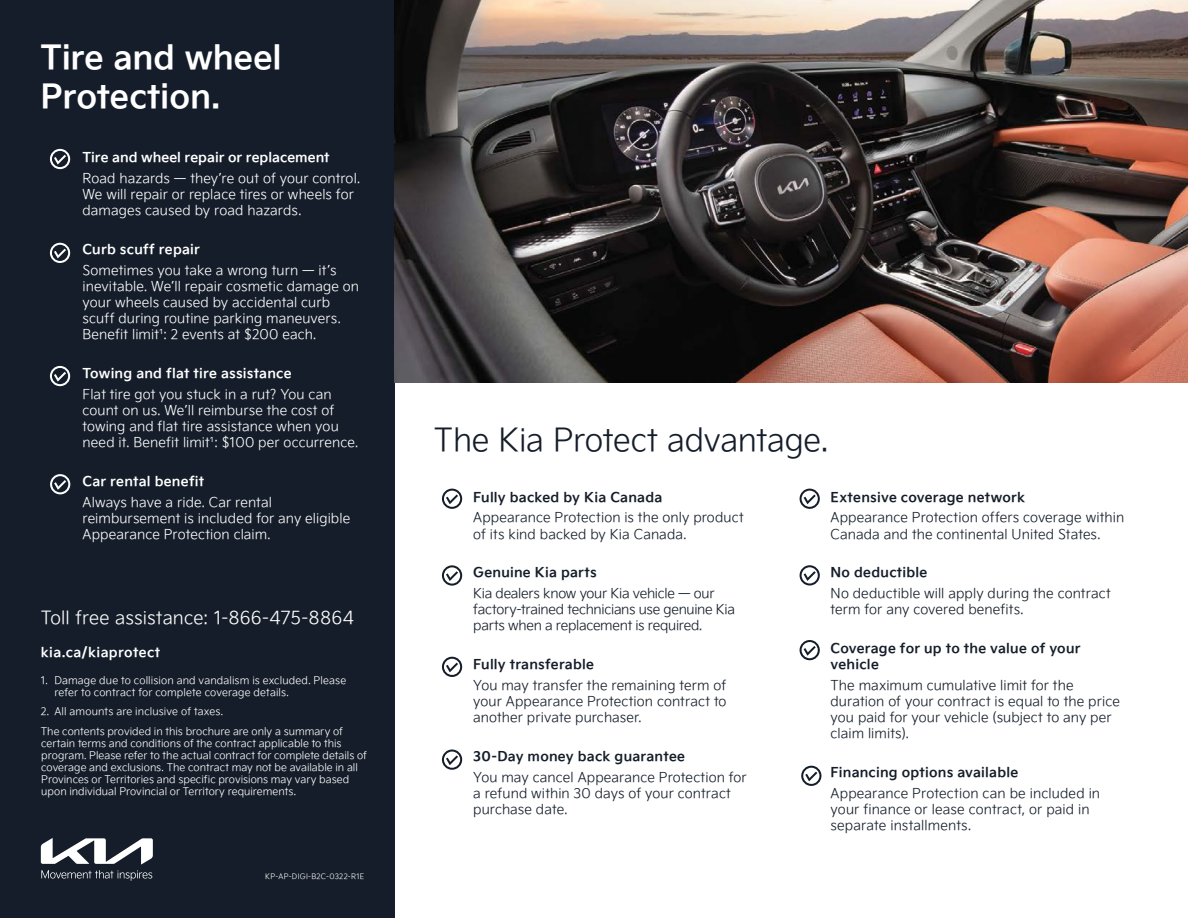
<style>
.page{position:relative;width:1188px;height:918px;background:#fff}
.page>*{position:absolute;margin:0;border:0;box-sizing:border-box;transform-origin:0 0}
.t1{font:33px/39.6px "Kia Signature OTF Bold";color:#fff}
.t2{font:31.5px "Kia Signature OTF Light";letter-spacing:-.01em;color:#141d29}
.t3{font:18px "Kia Signature OTF Light";letter-spacing:.01em;color:#fff}
.t4{font:13.5px/16.2px "Kia Signature OTF Light";letter-spacing:.01em;color:#141d29}
.t5{font:13.5px/16.2px "Kia Signature OTF Light";letter-spacing:.01em;color:#fff}
.t6{font:13.5px/16.2px "Kia Signature OTF Bold";letter-spacing:.02em;color:#141d29}
.t7{font:13.5px "Kia Signature OTF Bold";letter-spacing:.015em;color:#fff}
.t8{font:13.5px/16.2px "Kia Signature OTF Light";letter-spacing:-.02em;color:#141d29}
.t9{font:10.5px/12px "Kia Signature OTF Light";letter-spacing:.005em;color:#fff}
.t10{font:7.5px "Kia Signature OTF Light";letter-spacing:.04em;color:#fff}
</style>
<div class="page">
<div style="left:0;top:0;width:394px;height:918px;background:#141d29"></div>
<img style="left:394px;top:0;width:794px;height:383px">
<svg style="left:41px;top:870px;width:111px;height:11px"></svg>
<svg style="left:41px;top:838px;width:112px;height:26px"></svg>
<svg style="left:801px;top:766px;width:20px;height:20px"></svg>
<svg style="left:800px;top:640px;width:20px;height:20px"></svg>
<svg style="left:800px;top:565px;width:20px;height:21px"></svg>
<svg style="left:800px;top:489px;width:20px;height:20px"></svg>
<svg style="left:442px;top:750px;width:20px;height:20px"></svg>
<svg style="left:442px;top:657px;width:20px;height:20px"></svg>
<svg style="left:442px;top:565px;width:20px;height:21px"></svg>
<svg style="left:442px;top:489px;width:20px;height:20px"></svg>
<svg style="left:50px;top:149px;width:20px;height:20px"></svg>
<svg style="left:50px;top:243px;width:20px;height:20px"></svg>
<svg style="left:50px;top:366px;width:20px;height:20px"></svg>
<svg style="left:50px;top:474px;width:20px;height:20px"></svg>
<h1 class="t1" style="left:40px;top:35px;width:243px">Tire and wheel<br>Protection.</h1>
<p class="t7" style="left:82px;top:147px;width:249px">Tire and wheel repair or replacement</p>
<p class="t5" style="left:82px;top:169px;width:279px">Road hazards — they’re out of your control.<br>We will repair or replace tires or wheels for damages caused by road hazards.</p>
<p class="t7" style="left:82px;top:239px;width:119px">Curb scuff repair</p>
<p class="t5" style="left:82px;top:261px;width:278px">Sometimes you take a wrong turn — it’s inevitable. We’ll repair cosmetic damage on your wheels caused by accidental curb scuff during routine parking maneuvers.<br>Benefit limit¹: 2 events at $200 each.</p>
<p class="t7" style="left:82px;top:363px;width:211px">Towing and flat tire assistance</p>
<p class="t5" style="left:82px;top:385px;width:277px">Flat tire got you stuck in a rut? You can count on us. We’ll reimburse the cost of towing and flat tire assistance when you need it. Benefit limit¹: $100 per occurrence.</p>
<p class="t7" style="left:82px;top:471px;width:123px">Car rental benefit</p>
<p class="t5" style="left:82px;top:493px;width:269px">Always have a ride. Car rental reimbursement is included for any eligible<br>Appearance Protection claim.</p>
<h3 class="t3" style="left:41px;top:604px;width:315px">Toll free assistance: 1-866-475-8864</h3>
<p class="t7" style="left:41px;top:642px;width:121px">kia.ca/kiaprotect</p>
<p class="t9" style="left:54px;top:673px;width:293px;text-indent:-14px">1. Damage due to collision and vandalism is excluded. Please refer to contract for complete coverage details.</p>
<p class="t9" style="left:41px;top:701px;width:304px;line-height:19.5px">2. All amounts are inclusive of taxes.<br>The contents provided in this brochure are only a summary of</p>
<p class="t9" style="left:41px;top:736px;width:327px">certain terms and conditions of the contract applicable to this program. Please refer to the actual contract for complete details of coverage and exclusions. The contract may not be available in all Provinces or Territories and specific provisions may vary based upon individual Provincial or Territory requirements.</p>
<p class="t10" style="left:265px;top:871px;width:100px">KP-AP-DIGI-B2C-0322-R1E</p>
<h2 class="t2" style="left:434px;top:418px;width:396px">The Kia Protect advantage.</h2>
<p class="t6" style="left:473px;top:488px;width:191px">Fully backed by Kia Canada</p>
<p class="t4" style="left:473px;top:509px;width:272px">Appearance Protection is the only product of its kind backed by Kia Canada.</p>
<p class="t6" style="left:473px;top:564px;width:125px">Genuine Kia parts</p>
<p class="t8" style="left:473px;top:584px;width:263px">Kia dealers know your Kia vehicle — our factory-trained technicians use genuine Kia parts when a replacement is required.</p>
<p class="t6" style="left:473px;top:655px;width:122px">Fully transferable</p>
<p class="t4" style="left:473px;top:676px;width:255px;text-align:justify">You may transfer the remaining term of your Appearance Protection contract to another private purchaser.</p>
<p class="t6" style="left:473px;top:747px;width:213px">30-Day money back guarantee</p>
<p class="t4" style="left:473px;top:768px;width:275px">You may cancel Appearance Protection for a refund within 30 days of your contract purchase date.</p>
<p class="t6" style="left:831px;top:488px;width:196px">Extensive coverage network</p>
<p class="t4" style="left:831px;top:509px;width:295px">Appearance Protection offers coverage within<br>Canada and the continental United States.</p>
<p class="t6" style="left:831px;top:564px;width:98px">No deductible</p>
<p class="t4" style="left:831px;top:584px;width:282px">No deductible will apply during the contract term for any covered benefits.</p>
<p class="t6" style="left:831px;top:639px;width:251px">Coverage for up to the value of your vehicle</p>
<p class="t4" style="left:831px;top:676px;width:291px">The maximum cumulative limit for the duration of your contract is equal to the price you paid for your vehicle (subject to any per claim limits).</p>
<p class="t6" style="left:831px;top:763px;width:189px">Financing options available</p>
<p class="t4" style="left:831px;top:784px;width:271px">Appearance Protection can be included in your finance or lease contract, or paid in separate installments.</p>
</div>
